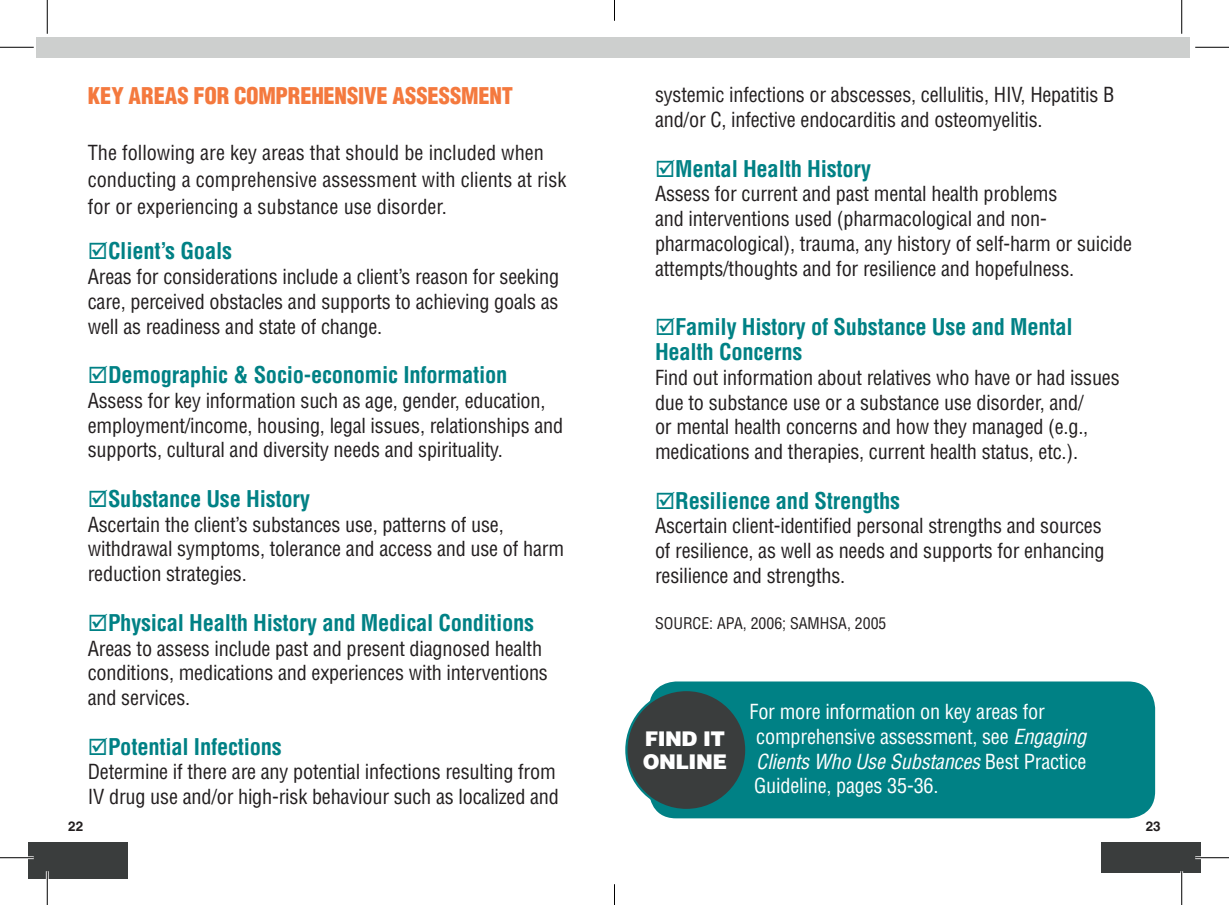
<style>
.page{position:relative;width:1229px;height:905px;background:#fff}
.page>*{position:absolute;margin:0;border:0;box-sizing:border-box;transform-origin:0 0}
.t1{font:700 condensed 22.5px/24.8px "Helvetica LT Std";letter-spacing:-.01em;color:#008185}
.t2{font:900 condensed 22.5px "Helvetica LT Std";letter-spacing:-.005em;color:#f4793e}
.t3{font:condensed 20.25px/24.8px "Helvetica LT Std";letter-spacing:-.01em;color:#231f20}
.t4{font:condensed 20.25px/24.8px "Helvetica LT Std";letter-spacing:-.01em;color:#fff}
.t5{font:900 20.25px/22.5px "Helvetica LT Std";letter-spacing:-.025em;color:#fff}
.t6{font:condensed 15.75px "Helvetica LT Std";color:#231f20}
.t7{font:700 13.5px "Helvetica LT Std";color:#231f20}
.s1{font-style:italic}
</style>
<div class="page">
<div style="left:1100px;top:842px;width:100px;height:30px;background:#3a3d3d"></div>
<div style="left:28px;top:842px;width:100px;height:36px;background:#3a3d3d"></div>
<div style="left:36px;top:37px;width:1153px;height:20px;background:#cdcfce"></div>
<div style="left:649px;top:681px;width:506px;height:137px;background:#008185;border-radius:27px"></div>
<div style="left:626px;top:690px;width:120px;height:120px;background:#3a3d3d;border-radius:50%"></div>
<div style="left:625px;top:689px;width:122px;height:122px;border:2px solid #008185;border-radius:50%"></div>
<hr style="left:0;top:856px;width:34px;height:3px;background:#fff">
<hr style="left:1195px;top:856px;width:33px;height:3px;background:#fff">
<hr style="left:46px;top:871px;width:3px;height:33px;background:#fff">
<hr style="left:1180px;top:871px;width:3px;height:33px;background:#fff">
<hr style="left:0;top:47px;width:34px;height:1px;background:#000">
<hr style="left:1195px;top:47px;width:33px;height:1px;background:#000">
<hr style="left:0;top:857px;width:34px;height:1px;background:#000">
<hr style="left:1195px;top:857px;width:33px;height:1px;background:#000">
<hr style="left:47px;top:0;width:1px;height:34px;background:#000">
<hr style="left:47px;top:871px;width:1px;height:33px;background:#000">
<hr style="left:1181px;top:0;width:1px;height:34px;background:#000">
<hr style="left:1181px;top:871px;width:1px;height:33px;background:#000">
<svg style="left:614px;top:0;width:1px;height:20px"></svg>
<svg style="left:614px;top:884px;width:1px;height:20px"></svg>
<p class="t2" style="left:88px;top:81px;width:427px">KEY AREAS FOR COMPREHENSIVE ASSESSMENT</p>
<p class="t3" style="left:88px;top:139px;width:480px;line-height:27px">The following are key areas that should be included when conducting a comprehensive assessment with clients at risk for or experiencing a substance use disorder.</p>
<p class="t1" style="left:108px;top:238px;width:125px">Client’s Goals</p>
<p class="t3" style="left:88px;top:264px;width:473px;text-align:justify">Areas for considerations include a client’s reason for seeking care, perceived obstacles and supports to achieving goals as well as readiness and state of change.</p>
<p class="t1" style="left:108px;top:362px;width:401px">Demographic &amp; Socio-economic Information</p>
<p class="t3" style="left:88px;top:388px;width:477px">Assess for key information such as age, gender, education, employment/income, housing, legal issues, relationships and supports, cultural and diversity needs and spirituality.</p>
<p class="t1" style="left:108px;top:486px;width:204px">Substance Use History</p>
<p class="t3" style="left:88px;top:512px;width:478px">Ascertain the client’s substances use, patterns of use, withdrawal symptoms, tolerance and access and use of harm reduction strategies.</p>
<p class="t1" style="left:108px;top:610px;width:427px">Physical Health History and Medical Conditions</p>
<p class="t3" style="left:88px;top:635px;width:462px">Areas to assess include past and present diagnosed health conditions, medications and experiences with interventions and services.</p>
<p class="t1" style="left:108px;top:733px;width:175px">Potential Infections</p>
<p class="t3" style="left:88px;top:759px;width:473px">Determine if there are any potential infections resulting from<br>IV drug use and/or high-risk behaviour such as localized and</p>
<p class="t3" style="left:655px;top:82px;width:461px">systemic infections or abscesses, cellulitis, HIV, Hepatitis B and/or C, infective endocarditis and osteomyelitis.</p>
<p class="t1" style="left:675px;top:156px;width:197px">Mental Health History</p>
<p class="t3" style="left:655px;top:181px;width:478px">Assess for current and past mental health problems<br>and interventions used (pharmacological and non&shy;pharmacological), trauma, any history of self-harm or suicide attempts/thoughts and for resilience and hopefulness.</p>
<p class="t1" style="left:655px;top:314px;width:419px;text-indent:20px">Family History of Substance Use and Mental<br>Health Concerns</p>
<p class="t3" style="left:655px;top:365px;width:466px">Find out information about relatives who have or had issues due to substance use or a substance use disorder, and/<br>or mental health concerns and how they managed (e.g., medications and therapies, current health status, etc.).</p>
<p class="t1" style="left:675px;top:488px;width:226px">Resilience and Strengths</p>
<p class="t3" style="left:655px;top:513px;width:451px">Ascertain client-identified personal strengths and sources of resilience, as well as needs and supports for enhancing resilience and strengths.</p>
<p class="t6" style="left:655px;top:613px;width:233px">SOURCE: APA, 2006; SAMHSA, 2005</p>
<p class="t5" style="left:643px;top:727px;width:86px">FIND IT<br>ONLINE</p>
<p class="t4" style="left:749px;top:699px;width:338px">For more information on key areas for comprehensive assessment, see <span class="s1">Engaging Clients Who Use Substances</span> Best Practice Guideline, pages 35-36.</p>
<p class="t7" style="left:68px;top:818px;width:17px">22</p>
<p class="t7" style="left:1145px;top:818px;width:17px">23</p>
</div>
